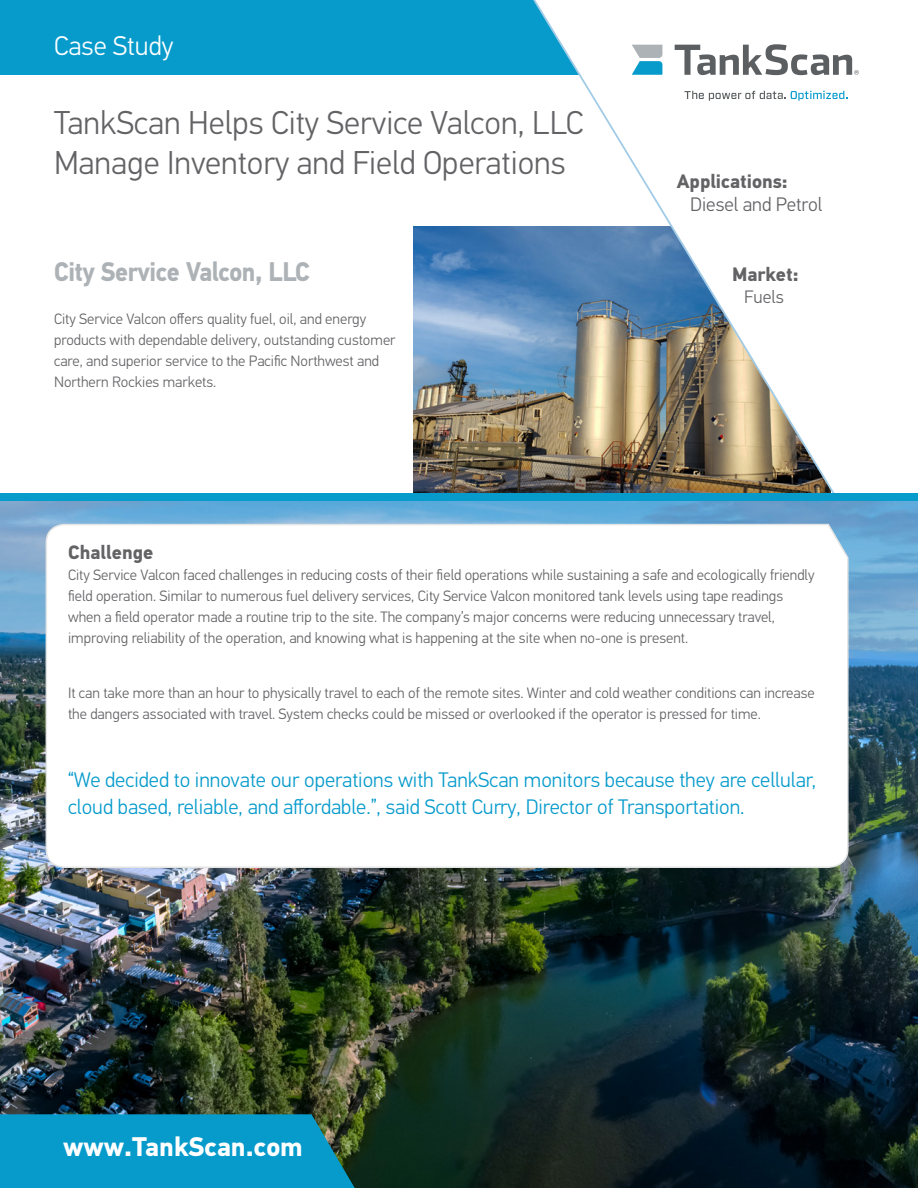
<style>
.page{position:relative;width:918px;height:1188px;background:#fff}
.page>*{position:absolute;margin:0;border:0;box-sizing:border-box;transform-origin:0 0}
.headline{font:300 33px/40.5px "PF Din Text Pro";color:#636366}
.t1{font:700 27px "PF Din Text Pro";letter-spacing:-.02em;color:#adb2b6;scale:.92 1}
.t2{font:700 27px "PF Din Text Pro";color:#fff}
.t3{font:300 27px "PF Din Text Pro";color:#fff}
.cs_body_copy{font:300 21px/27px "PF Din Text Pro";color:#079bcc}
.subhead{font:700 19.5px "PF Din Text Pro";color:#636366}
.t4{font:300 19.5px "PF Din Text Pro";color:#636366}
.t5{font:300 18px "PF Din Text Pro";color:#636366}
.cs_body_copy-2{font:300 15px/21px "PF Din Text Pro";color:#636366}
</style>
<div class="page">
<img style="left:414px;top:227px;width:98px;height:267px">
<div style="left:0;top:0;width:918px;height:75px;background:#079bcc"></div>
<svg style="left:512px;top:0;width:406px;height:494px"></svg>
<svg style="left:684px;top:91px;width:163px;height:10px"></svg>
<svg style="left:675px;top:44px;width:184px;height:31px;background:#bfc0c1"></svg>
<svg style="left:632px;top:45px;width:30px;height:30px"></svg>
<img style="left:0;top:501px;width:918px;height:687px">
<div style="left:0;top:494px;width:918px;height:7px;background:#079bcc"></div>
<svg style="left:45px;top:523px;width:805px;height:346px"></svg>
<svg style="left:0;top:1115px;width:369px;height:73px;background:#0b93bb"></svg>
<h2 class="t3" style="left:54px;top:30px;width:121px">Case Study</h2>
<p class="headline" style="left:54px;top:103px;width:531px">TankScan Helps City Service Valcon, LLC<br>Manage Inventory and Field Operations</p>
<p class="t1" style="left:54px;top:255px;width:280px">City Service Valcon, LLC</p>
<p class="cs_body_copy-2" style="left:54px;top:309px;width:343px">City Service Valcon offers quality fuel, oil, and energy products with dependable delivery, outstanding customer care, and superior service to the Pacific Northwest and Northern Rockies markets.</p>
<p class="subhead" style="left:677px;top:169px;width:113px">Applications:</p>
<p class="t4" style="left:690px;top:193px;width:134px">Diesel and Petrol</p>
<p class="subhead" style="left:732px;top:263px;width:68px">Market:</p>
<p class="t5" style="left:744px;top:286px;width:41px">Fuels</p>
<p class="subhead" style="left:68px;top:540px;width:87px">Challenge</p>
<p class="cs_body_copy-2" style="left:68px;top:565px;width:748px">City Service Valcon faced challenges in reducing costs of their field operations while sustaining a safe and ecologically friendly field operation. Similar to numerous fuel delivery services, City Service Valcon monitored tank levels using tape readings when a field operator made a routine trip to the site. The company’s major concerns were reducing unnecessary travel, improving reliability of the operation, and knowing what is happening at the site when no-one is present.</p>
<p class="cs_body_copy-2" style="left:68px;top:683px;width:748px">It can take more than an hour to physically travel to each of the remote sites. Winter and cold weather conditions can increase the dangers associated with travel. System checks could be missed or overlooked if the operator is pressed for time.</p>
<p class="cs_body_copy" style="left:68px;top:767px;width:750px">“We decided to innovate our operations with TankScan monitors because they are cellular, cloud based, reliable, and affordable.”, said Scott Curry, Director of Transportation.</p>
<p class="t2" style="left:63px;top:1131px;width:241px">www.TankScan.com</p>
</div>
